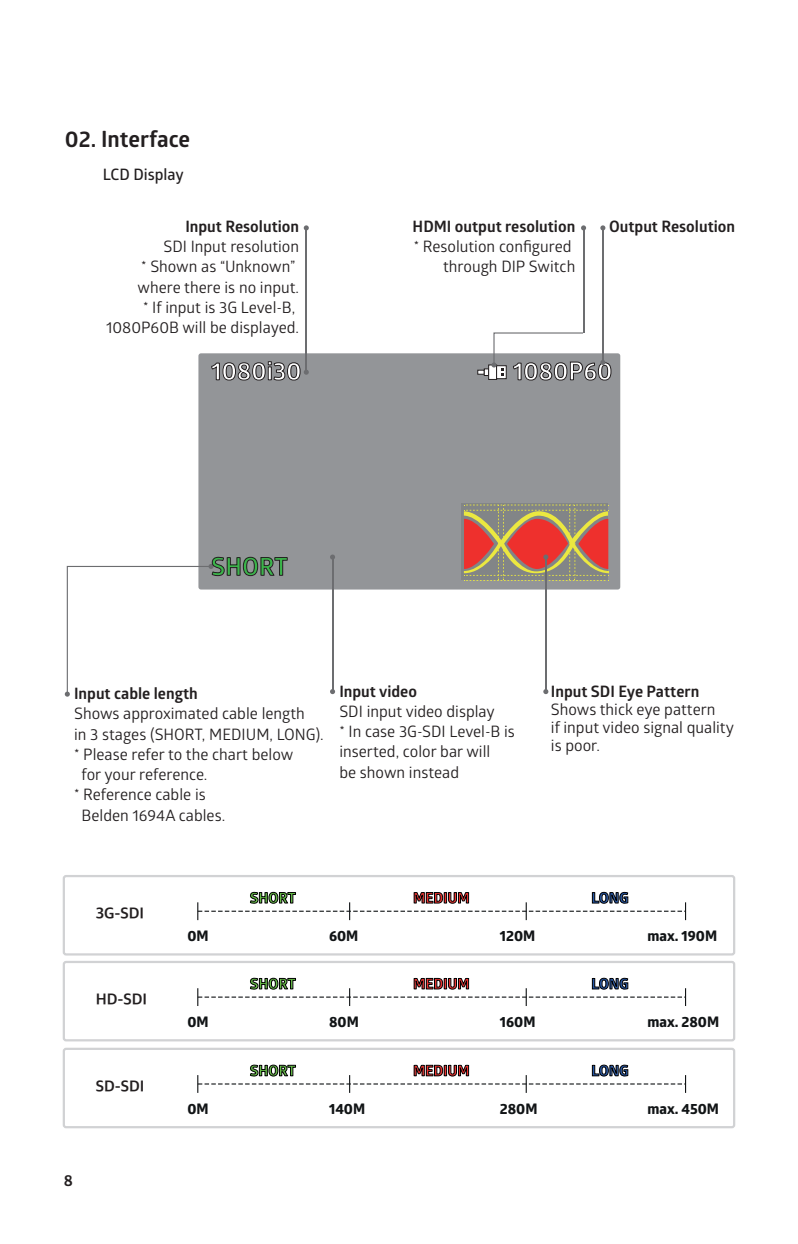
<style>
.page{position:relative;width:798px;height:1244px;background:#fff}
.page>*{position:absolute;margin:0;border:0;box-sizing:border-box;transform-origin:0 0}
.t1{font:700 24.75px "Glober";color:#fff}
.t2{font:700 24.75px "Glober";color:#3ab54a}
.t3{font:700 22.5px "Glober";color:#231f20}
.t4{font:15.75px/20.2px "Glober";color:#231f20;text-align:right}
.t5{font:700 15.75px "Glober";color:#231f20}
.t6{font:700 15.75px "Apple SD Gothic Neo";color:#231f20}
.t7{font:600 15.75px "Glober";color:#231f20}
.t8{font:700 14.62px "Globerx";color:#111416}
.t9{font:700 14.62px "Globerx";color:#ee302d}
.t10{font:700 14.62px "Globerx";color:#65bc46}
.t11{font:700 14.62px "Globerx";color:#2456a6}
</style>
<div class="page">
<div style="left:198px;top:353px;width:422px;height:236px;background:#939598;border-radius:3px"></div>
<div style="left:63px;top:875px;width:672px;height:80px;border:2px solid #d1d2d4;border-radius:2px"></div>
<svg style="left:197px;top:891px;width:488px;height:29px"></svg>
<div style="left:63px;top:961px;width:672px;height:80px;border:2px solid #d1d2d4;border-radius:2px"></div>
<svg style="left:197px;top:977px;width:488px;height:29px"></svg>
<div style="left:63px;top:1047px;width:672px;height:81px;border:2px solid #d1d2d4;border-radius:2px"></div>
<svg style="left:197px;top:1064px;width:488px;height:29px"></svg>
<svg style="left:303px;top:225px;width:6px;height:5px"></svg>
<hr style="left:305px;top:228px;width:2px;height:144px;background:#6c6d70">
<svg style="left:581px;top:225px;width:5px;height:5px"></svg>
<hr style="left:582px;top:228px;width:2px;height:105px;background:#6c6d70">
<svg style="left:600px;top:225px;width:5px;height:5px"></svg>
<hr style="left:602px;top:228px;width:1px;height:134px;background:#6c6d70">
<svg style="left:211px;top:361px;width:98px;height:19px"></svg>
<svg style="left:65px;top:557px;width:223px;height:140px"></svg>
<div style="left:461px;top:503px;width:147px;height:77px;background:#828587"></div>
<svg style="left:330px;top:554px;width:5px;height:5px"></svg>
<svg style="left:330px;top:689px;width:5px;height:5px"></svg>
<hr style="left:332px;top:557px;width:1px;height:134px;background:#6c6d70">
<svg style="left:463px;top:504px;width:145px;height:77px"></svg>
<svg style="left:543px;top:689px;width:5px;height:5px"></svg>
<hr style="left:545px;top:557px;width:1px;height:134px;background:#6c6d70">
<svg style="left:477px;top:332px;width:134px;height:48px"></svg>
<h2 class="t3" style="left:65px;top:123px;width:127px">02. Interface</h2>
<p class="t7" style="left:103px;top:164px;width:82px">LCD Display</p>
<p class="t5" style="left:185px;top:215px;width:115px">Input Resolution</p>
<p class="t4" style="left:106px;top:236px;width:194px">SDI Input resolution<br>* Shown as “Unknown” where there is no input.<br>* If input is 3G Level-B,<br>1080P60B will be displayed.</p>
<h1 class="t1" style="left:211px;top:354px;width:92px">1080i30</h1>
<p class="t5" style="left:412px;top:215px;width:164px">HDMI output resolution</p>
<p class="t5" style="left:608px;top:215px;width:127px">Output Resolution</p>
<p class="t4" style="left:413px;top:236px;width:163px">* Resolution configured through DIP Switch</p>
<h1 class="t1" style="left:512px;top:354px;width:101px">1080P60</h1>
<h1 class="t2" style="left:211px;top:549px;width:78px">SHORT</h1>
<p class="t5" style="left:74px;top:682px;width:125px">Input cable length</p>
<p class="t4" style="left:74px;top:703px;width:232px">Shows approximated cable length</p>
<p class="t4" style="left:74px;top:723px;width:251px">in 3 stages (SHORT, MEDIUM, LONG).</p>
<p class="t4" style="left:74px;top:743px;width:220px">* Please refer to the chart below</p>
<p class="t4" style="left:81px;top:764px;width:127px">for your reference.</p>
<p class="t4" style="left:74px;top:784px;width:133px">* Reference cable is</p>
<p class="t4" style="left:82px;top:804px;width:145px">Belden 1694A cables.</p>
<p class="t5" style="left:339px;top:680px;width:79px">Input video</p>
<p class="t4" style="left:339px;top:700px;width:177px;text-align:left">SDI input video display<br>* In case 3G-SDI Level-B is inserted, color bar will<br>be shown instead</p>
<p class="t5" style="left:550px;top:680px;width:150px">Input SDI Eye Pattern</p>
<p class="t4" style="left:550px;top:699px;width:184px;line-height:18px;text-align:left">Shows thick eye pattern<br>if input video signal quality is poor.</p>
<p class="t6" style="left:96px;top:905px;width:50px">3G-SDI</p>
<p class="t6" style="left:96px;top:991px;width:53px">HD-SDI</p>
<p class="t6" style="left:96px;top:1078px;width:50px">SD-SDI</p>
<p class="t5" style="left:64px;top:1169px;width:11px">8</p>
<p class="t10" style="left:250px;top:887px;width:47px">SHORT</p>
<p class="t9" style="left:413px;top:887px;width:58px">MEDIUM</p>
<p class="t11" style="left:591px;top:887px;width:39px">LONG</p>
<p class="t8" style="left:187px;top:925px;width:23px">0M</p>
<p class="t8" style="left:329px;top:925px;width:31px">60M</p>
<p class="t8" style="left:499px;top:925px;width:37px">120M</p>
<p class="t8" style="left:647px;top:925px;width:71px">max. 190M</p>
<p class="t10" style="left:250px;top:973px;width:47px">SHORT</p>
<p class="t9" style="left:413px;top:973px;width:58px">MEDIUM</p>
<p class="t11" style="left:591px;top:973px;width:39px">LONG</p>
<p class="t8" style="left:187px;top:1011px;width:23px">0M</p>
<p class="t8" style="left:329px;top:1011px;width:31px">80M</p>
<p class="t8" style="left:499px;top:1011px;width:37px">160M</p>
<p class="t8" style="left:647px;top:1011px;width:73px">max. 280M</p>
<p class="t10" style="left:250px;top:1060px;width:47px">SHORT</p>
<p class="t9" style="left:413px;top:1060px;width:58px">MEDIUM</p>
<p class="t11" style="left:591px;top:1060px;width:39px">LONG</p>
<p class="t8" style="left:187px;top:1098px;width:23px">0M</p>
<p class="t8" style="left:329px;top:1098px;width:38px">140M</p>
<p class="t8" style="left:499px;top:1098px;width:39px">280M</p>
<p class="t8" style="left:647px;top:1098px;width:73px">max. 450M</p>
</div>
